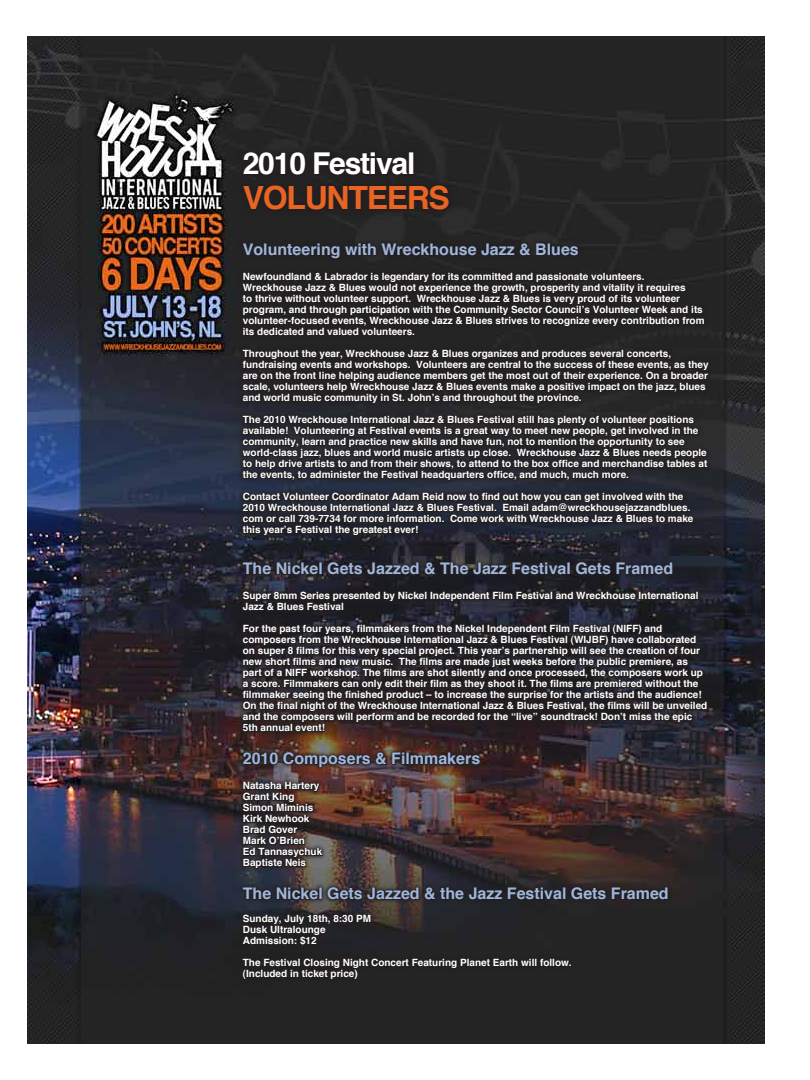
<style>
.page{position:relative;width:810px;height:1080px;background:#fff}
.page>*{position:absolute;margin:0;border:0;box-sizing:border-box;transform-origin:0 0}
.TITLE_01{font:700 32px "Helvetica";letter-spacing:-.04em;color:#e86423}
.TITLE_01-2{font:700 30.1px "Helvetica";letter-spacing:-.04em;color:#fff}
.t1{font:700 16px "Helvetica";color:#9fb6dd}
.t2{font:700 10px/11px "Helvetica";color:#fff}
</style>
<div class="page">
<img style="left:27px;top:36px;width:738px;height:1008px">
<svg style="left:237px;top:237px;width:475px;height:747px"></svg>
<div style="left:242px;top:240px;width:337px;height:20px;background:#232121"></div>
<div style="left:242px;top:271px;width:463px;height:66px;background:#231f20"></div>
<div style="left:242px;top:346px;width:468px;height:59px;background:#232021"></div>
<svg style="left:242px;top:412px;width:466px;height:69px"></svg>
<svg style="left:242px;top:492px;width:453px;height:45px"></svg>
<svg style="left:242px;top:561px;width:431px;height:15px"></svg>
<svg style="left:242px;top:588px;width:456px;height:24px"></svg>
<svg style="left:242px;top:624px;width:466px;height:109px"></svg>
<svg style="left:242px;top:751px;width:239px;height:17px"></svg>
<svg style="left:242px;top:781px;width:83px;height:89px"></svg>
<svg style="left:242px;top:886px;width:427px;height:15px"></svg>
<svg style="left:242px;top:907px;width:130px;height:39px"></svg>
<div style="left:242px;top:957px;width:330px;height:23px;background:#232021"></div>
<div style="left:231px;top:141px;width:227px;height:78px;background:#231f20"></div>
<svg style="left:255px;top:150px;width:196px;height:62px"></svg>
<p class="TITLE_01-2" style="left:243px;top:145px;width:174px">2010 Festival</p>
<p class="TITLE_01" style="left:243px;top:178px;width:209px">VOLUNTEERS</p>
<p class="t1" style="left:243px;top:239px;width:338px">Volunteering with Wreckhouse Jazz &amp; Blues</p>
<p class="t2" style="left:243px;top:271px;width:463px">Newfoundland &amp; Labrador is legendary for its committed and passionate volunteers.<br>Wreckhouse Jazz &amp; Blues would not experience the growth, prosperity and vitality it requires<br>to thrive without volunteer support. Wreckhouse Jazz &amp; Blues is very proud of its volunteer program, and through participation with the Community Sector Council’s Volunteer Week and its volunteer-focused events, Wreckhouse Jazz &amp; Blues strives to recognize every contribution from its dedicated and valued volunteers.</p>
<p class="t2" style="left:243px;top:348px;width:467px">Throughout the year, Wreckhouse Jazz &amp; Blues organizes and produces several concerts, fundraising events and workshops. Volunteers are central to the success of these events, as they are on the front line helping audience members get the most out of their experience. On a broader scale, volunteers help Wreckhouse Jazz &amp; Blues events make a positive impact on the jazz, blues and world music community in St. John’s and throughout the province.</p>
<p class="t2" style="left:243px;top:414px;width:466px">The 2010 Wreckhouse International Jazz &amp; Blues Festival still has plenty of volunteer positions available! Volunteering at Festival events is a great way to meet new people, get involved in the community, learn and practice new skills and have fun, not to mention the opportunity to see world-class jazz, blues and world music artists up close. Wreckhouse Jazz &amp; Blues needs people to help drive artists to and from their shows, to attend to the box office and merchandise tables at the events, to administer the Festival headquarters office, and much, much more.</p>
<p class="t2" style="left:243px;top:491px;width:452px">Contact Volunteer Coordinator Adam Reid now to find out how you can get involved with the 2010 Wreckhouse International Jazz &amp; Blues Festival. Email adam@wreckhousejazzandblues. com or call 739-7734 for more information. Come work with Wreckhouse Jazz &amp; Blues to make this year’s Festival the greatest ever!</p>
<p class="t1" style="left:243px;top:558px;width:432px">The Nickel Gets Jazzed &amp; The Jazz Festival Gets Framed</p>
<p class="t2" style="left:243px;top:590px;width:457px">Super 8mm Series presented by Nickel Independent Film Festival and Wreckhouse International<br>Jazz &amp; Blues Festival</p>
<p class="t2" style="left:243px;top:623px;width:466px">For the past four years, filmmakers from the Nickel Independent Film Festival (NIFF) and composers from the Wreckhouse International Jazz &amp; Blues Festival (WIJBF) have collaborated on super 8 films for this very special project. This year’s partnership will see the creation of four new short films and new music. The films are made just weeks before the public premiere, as part of a NIFF workshop. The films are shot silently and once processed, the composers work up a score. Filmmakers can only edit their film as they shoot it. The films are premiered without the filmmaker seeing the finished product – to increase the surprise for the artists and the audience!<br>On the final night of the Wreckhouse International Jazz &amp; Blues Festival, the films will be unveiled and the composers will perform and be recorded for the “live” soundtrack! Don’t miss the epic 5th annual event!</p>
<p class="t1" style="left:243px;top:748px;width:239px">2010 Composers &amp; Filmmakers</p>
<p class="t2" style="left:243px;top:780px;width:78px">Natasha Hartery</p>
<p class="t2" style="left:243px;top:791px;width:53px">Grant King</p>
<p class="t2" style="left:243px;top:802px;width:72px">Simon Miminis</p>
<p class="t2" style="left:243px;top:813px;width:68px">Kirk Newhook</p>
<p class="t2" style="left:243px;top:824px;width:56px">Brad Gover</p>
<p class="t2" style="left:243px;top:835px;width:64px">Mark O’Brien</p>
<p class="t2" style="left:243px;top:846px;width:81px">Ed Tannasychuk</p>
<p class="t2" style="left:243px;top:857px;width:65px">Baptiste Neis</p>
<p class="t1" style="left:243px;top:883px;width:427px">The Nickel Gets Jazzed &amp; the Jazz Festival Gets Framed</p>
<p class="t2" style="left:243px;top:913px;width:130px">Sunday, July 18th, 8:30 PM</p>
<p class="t2" style="left:243px;top:924px;width:84px">Dusk Ultralounge</p>
<p class="t2" style="left:243px;top:935px;width:75px">Admission: $12</p>
<p class="t2" style="left:243px;top:957px;width:330px">The Festival Closing Night Concert Featuring Planet Earth will follow.</p>
<p class="t2" style="left:243px;top:968px;width:117px">(Included in ticket price)</p>
</div>
